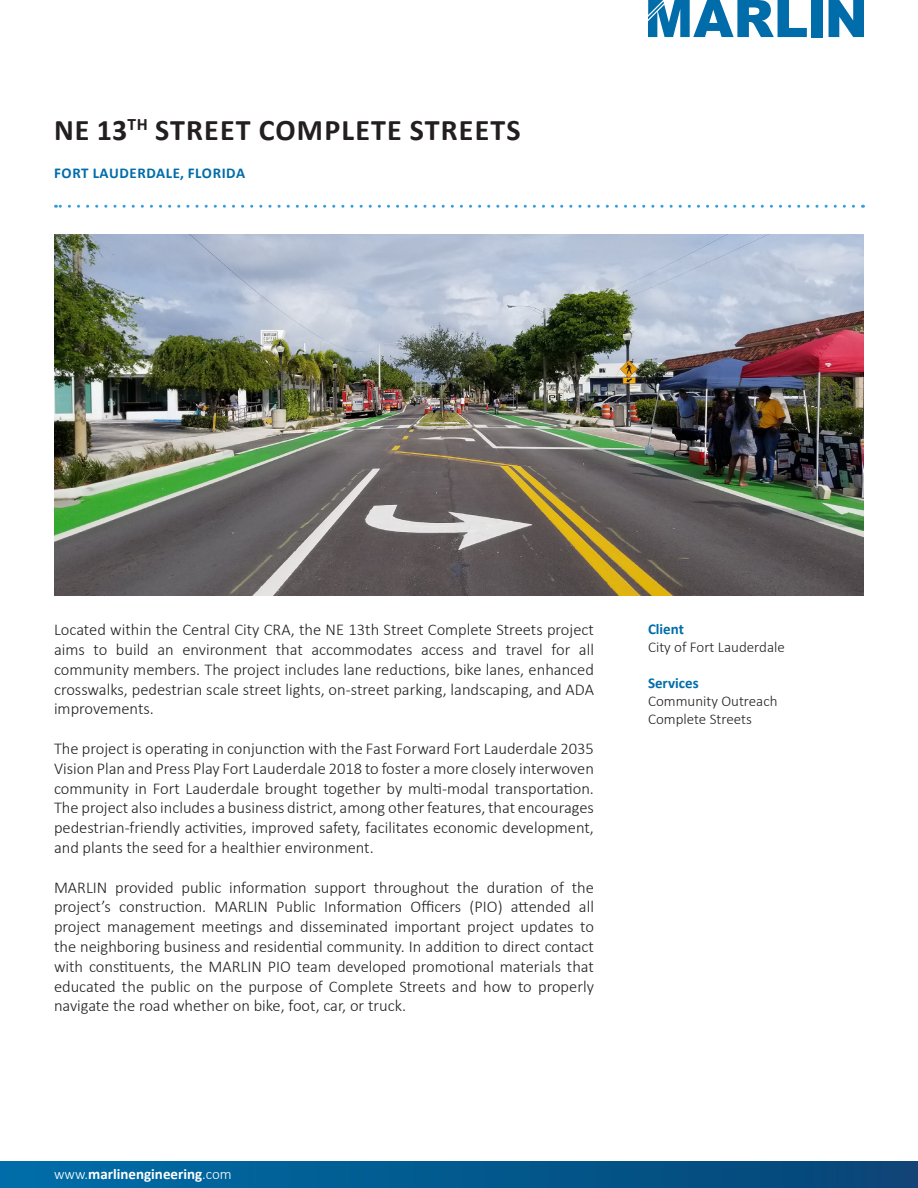
<style>
.page{position:relative;width:918px;height:1188px;background:#fff}
.page>*{position:absolute;margin:0;border:0;box-sizing:border-box;transform-origin:0 0}
.Project_Title{font:700 30px "Calibri";letter-spacing:.04em;color:#231f20}
.Body{font:300 16.5px/19.8px "Calibri";color:#231f20;text-align:justify}
.Side_Body{font:300 15px "Calibri";color:#231f20}
.t1{font:700 15px "Calibri";color:#fff}
.Project_Location{font:700 15px "Calibri";letter-spacing:.04em;color:#006daa}
.Side_Heading{font:700 15px "Calibri";color:#006daa}
.s1{font-weight:300}
</style>
<div class="page">
<svg style="left:56px;top:205px;width:798px;height:3px"></svg>
<img style="left:54px;top:235px;width:810px;height:361px">
<div style="left:0;top:1161px;width:918px;height:27px;background:linear-gradient(to right,#006ea8,#094576)"></div>
<div style="left:812px;top:0;width:11px;height:37px;background:#006daa"></div>
<svg style="left:829px;top:0;width:35px;height:37px"></svg>
<svg style="left:648px;top:0;width:159px;height:37px"></svg>
<p class="Project_Title" style="left:54px;top:108px;width:468px">NE 13<sup>TH</sup> STREET COMPLETE STREETS</p>
<p class="Project_Location" style="left:54px;top:162px;width:192px">FORT LAUDERDALE, FLORIDA</p>
<p class="Body" style="left:54px;top:620px;width:542px">Located within the Central City CRA, the NE 13th Street Complete Streets project aims to build an environment that accommodates access and travel for all community members. The project includes lane reductions, bike lanes, enhanced crosswalks, pedestrian scale street lights, on-street parking, landscaping, and ADA improvements.</p>
<p class="Body" style="left:54px;top:738px;width:542px">The project is operating in conjunction with the Fast Forward Fort Lauderdale 2035<br>Vision Plan and Press Play Fort Lauderdale 2018 to foster a more closely interwoven community in Fort Lauderdale brought together by multi-modal transportation.<br>The project also includes a business district, among other features, that encourages pedestrian-friendly activities, improved safety, facilitates economic development, and plants the seed for a healthier environment.</p>
<p class="Body" style="left:54px;top:877px;width:542px">MARLIN provided public information support throughout the duration of the project’s construction. MARLIN Public Information Officers (PIO) attended all project management meetings and disseminated important project updates to the neighboring business and residential community. In addition to direct contact with constituents, the MARLIN PIO team developed promotional materials that educated the public on the purpose of Complete Streets and how to properly navigate the road whether on bike, foot, car, or truck.</p>
<p class="Side_Heading" style="left:648px;top:618px;width:37px">Client</p>
<p class="Side_Body" style="left:648px;top:638px;width:138px">City of Fort Lauderdale</p>
<p class="Side_Heading" style="left:648px;top:672px;width:52px">Services</p>
<p class="Side_Body" style="left:648px;top:692px;width:131px">Community Outreach</p>
<p class="Side_Body" style="left:648px;top:710px;width:105px">Complete Streets</p>
<p class="t1" style="left:54px;top:1163px;width:179px"><span class="s1">www.</span>marlinengineering<span class="s1">.com</span></p>
</div>
